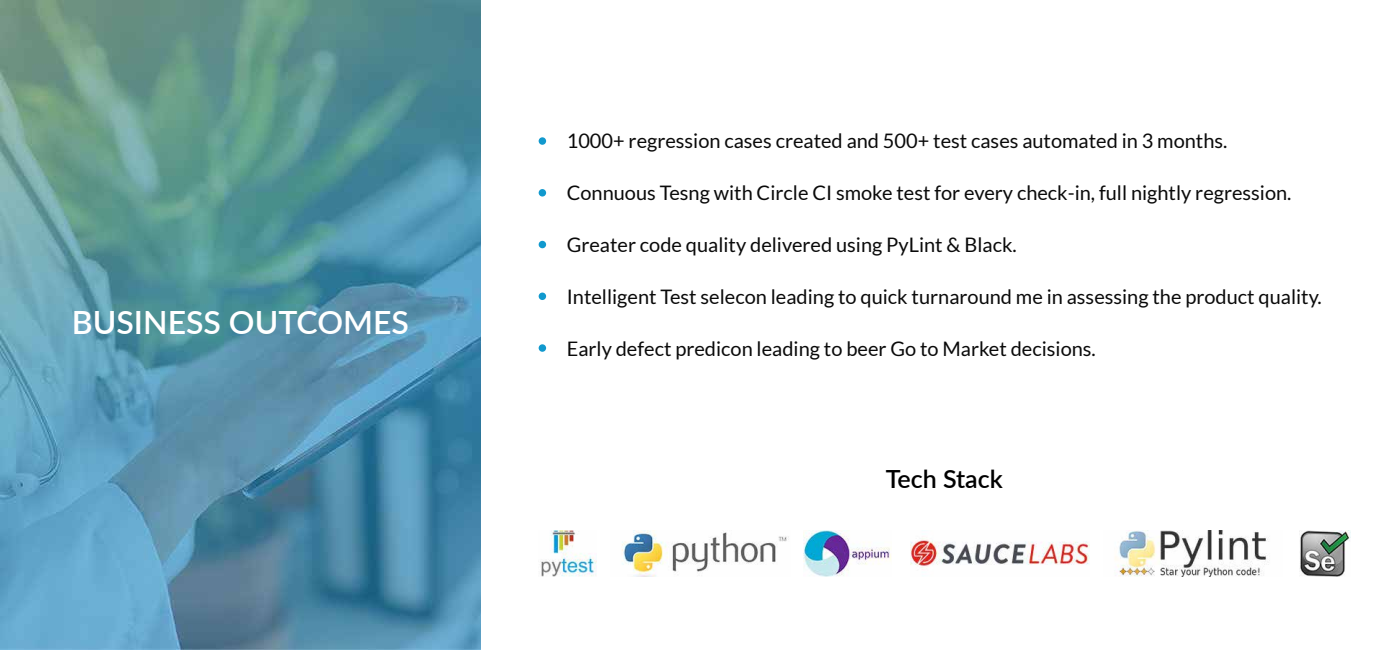
<style>
.page{position:relative;width:1400px;height:650px;background:#fff}
.page>*{position:absolute;margin:0;border:0;box-sizing:border-box;transform-origin:0 0}
.t1{font:600 32px "Lato";color:#fff}
.t2{font:600 25px "Lato";color:#000}
.t3{font:20px "Lato";color:#0a0a0a}
</style>
<div class="page">
<img style="left:0;top:0;width:481px;height:650px">
<div style="left:539px;top:137px;width:7px;height:8px;background:#1199ce;border-radius:50%"></div>
<div style="left:539px;top:189px;width:7px;height:8px;background:#1199ce;border-radius:50%"></div>
<div style="left:539px;top:241px;width:7px;height:7px;background:#1199ce;border-radius:50%"></div>
<div style="left:539px;top:293px;width:7px;height:7px;background:#1199ce;border-radius:50%"></div>
<div style="left:539px;top:344px;width:7px;height:8px;background:#1199ce;border-radius:50%"></div>
<img style="left:803px;top:530px;width:88px;height:47px">
<img style="left:1115px;top:530px;width:153px;height:47px">
<img style="left:540px;top:530px;width:56px;height:47px">
<img style="left:621px;top:530px;width:168px;height:47px">
<img style="left:910px;top:538px;width:180px;height:32px">
<img style="left:1299px;top:530px;width:52px;height:47px">
<h1 class="t1" style="left:72px;top:299px;width:339px">BUSINESS OUTCOMES</h1>
<p class="t3" style="left:567px;top:129px;width:662px">1000+ regression cases created and 500+ test cases automated in 3 months.</p>
<p class="t3" style="left:567px;top:181px;width:726px">Connuous Tesng with Circle CI smoke test for every check-in, full nightly regression.</p>
<p class="t3" style="left:567px;top:233px;width:451px">Greater code quality delivered using PyLint &amp; Black.</p>
<p class="t3" style="left:567px;top:285px;width:757px">Intelligent Test selecon leading to quick turnaround me in assessing the product quality.</p>
<p class="t3" style="left:567px;top:337px;width:531px">Early defect predicon leading to beer Go to Market decisions.</p>
<p class="t2" style="left:886px;top:460px;width:119px">Tech Stack</p>
</div>
